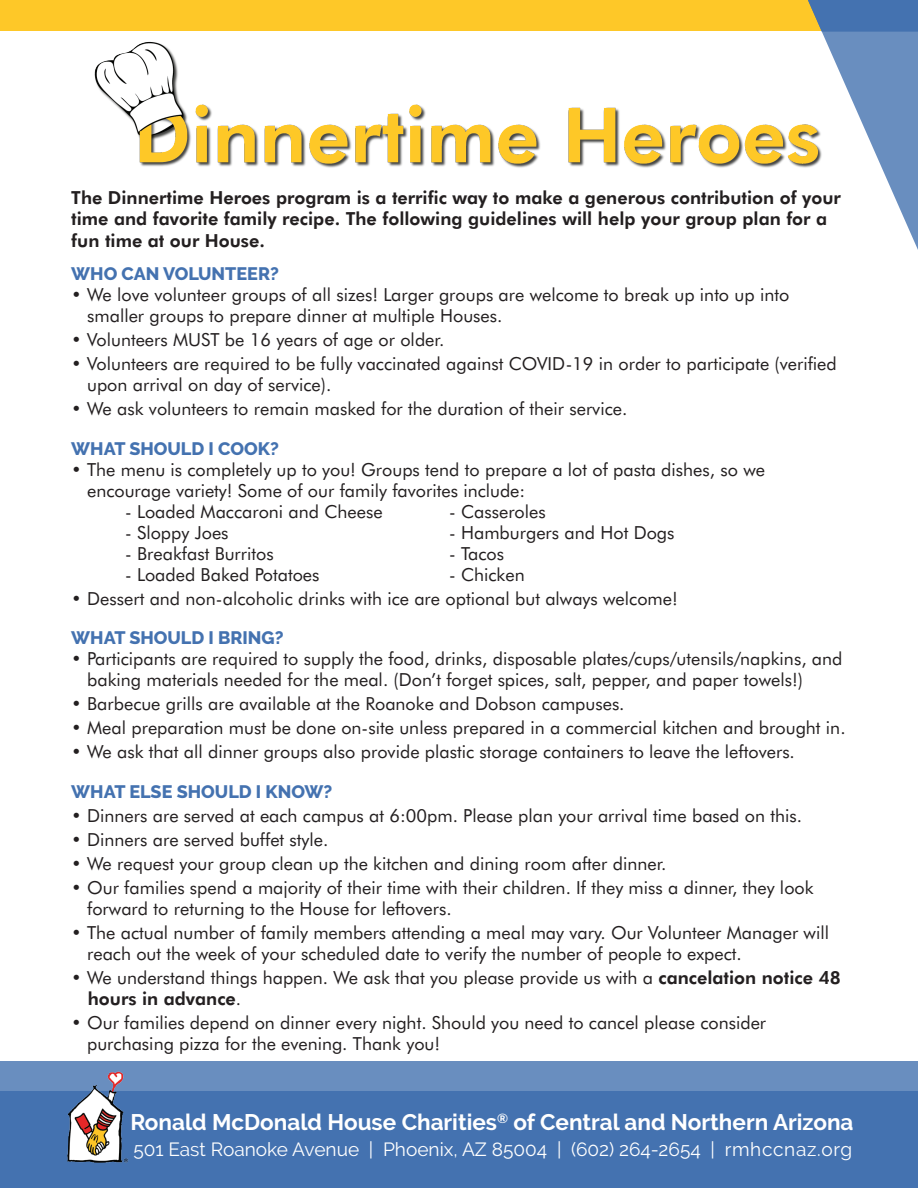
<style>
.page{position:relative;width:918px;height:1188px;background:#fff}
.page>*{position:absolute;margin:0;border:0;box-sizing:border-box;transform-origin:0 0}
.t1{font:700 22.5px "Raleway";color:#fff}
.t2{font:19.05px "Raleway";color:#fff}
.t3{font:18px/21px "Futura BT";color:#231f20}
.t4{font:700 18px/21.6px "Futura BT";color:#231f20}
.t5{font:800 18px "Raleway";color:#4472b0}
.s1{font-weight:700}
</style>
<div class="page">
<div style="left:0;top:0;width:918px;height:31px;background:#fec828"></div>
<svg style="left:833px;top:32px;width:85px;height:218px;fill:#698ebf"></svg>
<svg style="left:808px;top:0;width:110px;height:32px;background:#4e76a8"></svg>
<img style="left:94px;top:30px;width:739px;height:138px">
<div style="left:0;top:1092px;width:918px;height:96px;background:#4472b0"></div>
<div style="left:0;top:1062px;width:918px;height:30px;background:#698ebf"></div>
<img style="left:52px;top:1061px;width:90px;height:102px">
<p class="t4" style="left:71px;top:186px;width:771px">The Dinnertime Heroes program is a terrific way to make a generous contribution of your time and favorite family recipe. The following guidelines will help your group plan for a fun time at our House.</p>
<p class="t5" style="left:71px;top:264px;width:209px">WHO CAN VOLUNTEER?</p>
<p class="t3" style="left:87px;top:284px;width:704px;text-indent:-16px">• We love volunteer groups of all sizes! Larger groups are welcome to break up into up into smaller groups to prepare dinner at multiple Houses.</p>
<p class="t3" style="left:71px;top:329px;width:375px">• Volunteers MUST be 16 years of age or older.</p>
<p class="t3" style="left:87px;top:353px;width:751px;text-indent:-16px">• Volunteers are required to be fully vaccinated against COVID-19 in order to participate (verified upon arrival on day of service).</p>
<p class="t3" style="left:71px;top:398px;width:558px">• We ask volunteers to remain masked for the duration of their service.</p>
<p class="t5" style="left:71px;top:438px;width:209px">WHAT SHOULD I COOK?</p>
<p class="t3" style="left:87px;top:459px;width:679px;text-indent:-16px">• The menu is completely up to you! Groups tend to prepare a lot of pasta dishes, so we encourage variety! Some of our family favorites include:</p>
<p class="t3" style="left:125px;top:501px;width:259px">- Loaded Maccaroni and Cheese</p>
<p class="t3" style="left:449px;top:501px;width:98px">- Casseroles</p>
<p class="t3" style="left:125px;top:522px;width:105px">- Sloppy Joes</p>
<p class="t3" style="left:449px;top:522px;width:227px">- Hamburgers and Hot Dogs</p>
<p class="t3" style="left:125px;top:543px;width:150px">- Breakfast Burritos</p>
<p class="t3" style="left:449px;top:543px;width:56px">- Tacos</p>
<p class="t3" style="left:125px;top:564px;width:196px">- Loaded Baked Potatoes</p>
<p class="t3" style="left:449px;top:564px;width:77px">- Chicken</p>
<p class="t3" style="left:71px;top:588px;width:608px">• Dessert and non-alcoholic drinks with ice are optional but always welcome!</p>
<p class="t5" style="left:71px;top:628px;width:214px">WHAT SHOULD I BRING?</p>
<p class="t3" style="left:87px;top:648px;width:757px;text-indent:-16px">• Participants are required to supply the food, drinks, disposable plates/cups/utensils/napkins, and baking materials needed for the meal. (Don’t forget spices, salt, pepper, and paper towels!)</p>
<p class="t3" style="left:71px;top:693px;width:555px">• Barbecue grills are available at the Roanoke and Dobson campuses.</p>
<p class="t3" style="left:71px;top:717px;width:776px">• Meal preparation must be done on-site unless prepared in a commercial kitchen and brought in.</p>
<p class="t3" style="left:71px;top:741px;width:725px">• We ask that all dinner groups also provide plastic storage containers to leave the leftovers.</p>
<p class="t5" style="left:71px;top:781px;width:263px">WHAT ELSE SHOULD I KNOW?</p>
<p class="t3" style="left:71px;top:805px;width:732px">• Dinners are served at each campus at 6:00pm. Please plan your arrival time based on this.</p>
<p class="t3" style="left:71px;top:829px;width:259px">• Dinners are served buffet style.</p>
<p class="t3" style="left:71px;top:853px;width:597px">• We request your group clean up the kitchen and dining room after dinner.</p>
<p class="t3" style="left:87px;top:877px;width:728px;text-indent:-16px">• Our families spend a majority of their time with their children. If they miss a dinner, they look forward to returning to the House for leftovers.</p>
<p class="t3" style="left:87px;top:922px;width:743px;text-indent:-16px">• The actual number of family members attending a meal may vary. Our Volunteer Manager will reach out the week of your scheduled date to verify the number of people to expect.</p>
<p class="t3" style="left:88px;top:967px;width:754px;text-indent:-17px">• We understand things happen. We ask that you please provide us with a <span class="s1">cancelation notice 48 hours in advance</span>.</p>
<p class="t3" style="left:87px;top:1012px;width:681px;text-indent:-16px">• Our families depend on dinner every night. Should you need to cancel please consider purchasing pizza for the evening. Thank you!</p>
<p class="t1" style="left:130px;top:1110px;width:725px">Ronald McDonald House Charities<sup>®</sup> of Central and Northern Arizona</p>
<p class="t2" style="left:133px;top:1139px;width:720px">501 East Roanoke Avenue | Phoenix, AZ 85004 | (602) 264-2654 | rmhccnaz.org</p>
</div>
